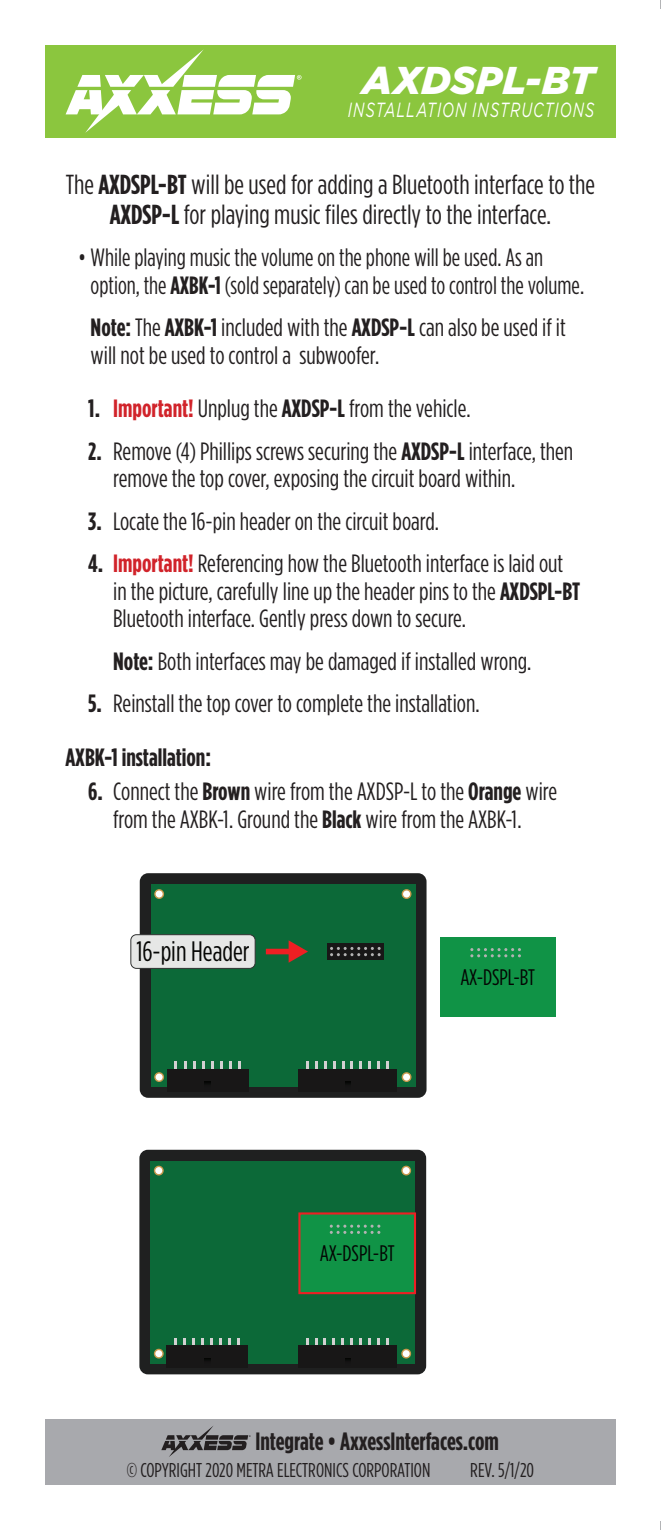
<style>
.page{position:relative;width:661px;height:1530px;background:#fff}
.page>*{position:absolute;margin:0;border:0;box-sizing:border-box;transform-origin:0 0}
.t1{font:italic 900 38.75px "Gotham";letter-spacing:.005em;color:#fff}
.t2{font:28px "Gotham Condensed";color:#040503}
.t3{font:27.5px/30px "Gotham Condensed";color:#231f20;text-align:center}
.t4{font:25px/27.5px "Gotham Condensed";color:#231f20}
.t5{font:700 25px "Gotham Condensed";color:#231f20}
.t6{font:22.5px "Gotham Condensed";letter-spacing:-.005em;color:#040503}
.t7{font:italic 20.5px "Gotham";letter-spacing:.07em;color:#fff;scale:.7 1}
.t8{font:20px "Gotham Condensed";color:#231f20}
.s1{font-weight:700}
.s2{font-weight:700;color:#d1232a}
</style>
<div class="page">
<div style="left:45px;top:45px;width:570px;height:92px;background:#8bc63e"></div>
<svg style="left:66px;top:49px;width:235px;height:84px"></svg>
<div style="left:45px;top:1420px;width:570px;height:65px;background:#a8a9ad"></div>
<svg style="left:161px;top:1426px;width:89px;height:31px"></svg>
<div style="left:140px;top:873px;width:286px;height:225px;background:#1f2020;border-radius:8px"></div>
<div style="left:151px;top:884px;width:264px;height:203px;background:#0c6938"></div>
<svg style="left:174px;top:1061px;width:3px;height:8px"></svg>
<svg style="left:211px;top:1061px;width:2px;height:8px"></svg>
<svg style="left:202px;top:1061px;width:2px;height:8px"></svg>
<svg style="left:193px;top:1061px;width:2px;height:8px"></svg>
<svg style="left:184px;top:1061px;width:2px;height:8px"></svg>
<svg style="left:220px;top:1061px;width:2px;height:8px"></svg>
<svg style="left:229px;top:1061px;width:2px;height:8px"></svg>
<svg style="left:238px;top:1061px;width:2px;height:8px"></svg>
<div style="left:167px;top:1069px;width:81px;height:22px;background:#181717"></div>
<svg style="left:315px;top:1061px;width:2px;height:8px"></svg>
<svg style="left:350px;top:1061px;width:3px;height:8px"></svg>
<svg style="left:342px;top:1061px;width:2px;height:8px"></svg>
<svg style="left:333px;top:1061px;width:2px;height:8px"></svg>
<svg style="left:324px;top:1061px;width:2px;height:8px"></svg>
<svg style="left:359px;top:1061px;width:3px;height:8px"></svg>
<svg style="left:368px;top:1061px;width:3px;height:8px"></svg>
<svg style="left:377px;top:1061px;width:3px;height:8px"></svg>
<svg style="left:306px;top:1061px;width:2px;height:8px"></svg>
<svg style="left:386px;top:1061px;width:2px;height:8px"></svg>
<div style="left:298px;top:1069px;width:98px;height:22px;background:#181717"></div>
<svg style="left:345px;top:1081px;width:5px;height:3px"></svg>
<svg style="left:155px;top:1073px;width:8px;height:8px"></svg>
<div style="left:154px;top:1072px;width:10px;height:10px;border:1px solid #c9984c;border-radius:50%"></div>
<svg style="left:402px;top:1073px;width:8px;height:8px"></svg>
<div style="left:401px;top:1072px;width:10px;height:10px;border:1px solid #c9984c;border-radius:50%"></div>
<svg style="left:204px;top:1081px;width:6px;height:3px"></svg>
<div style="left:155px;top:890px;width:8px;height:8px;background:#fff;border-radius:50%"></div>
<div style="left:154px;top:889px;width:10px;height:10px;border:1px solid #c9984c;border-radius:50%"></div>
<div style="left:131px;top:935px;width:124px;height:33px;background:#e6e7e6;border-radius:6px"></div>
<div style="left:130px;top:934px;width:125px;height:35px;border:1px solid #313232;border-radius:6px"></div>
<div style="left:265px;top:949px;width:26px;height:5px;background:#ee1f23"></div>
<svg style="left:288px;top:940px;width:20px;height:23px"></svg>
<svg style="left:402px;top:890px;width:8px;height:8px"></svg>
<div style="left:401px;top:889px;width:10px;height:10px;border:1px solid #c9984c;border-radius:50%"></div>
<div style="left:327px;top:944px;width:56px;height:16px;background:#181717"></div>
<svg style="left:330px;top:947px;width:50px;height:9px"></svg>
<div style="left:439px;top:937px;width:116px;height:80px;background:#109346"></div>
<svg style="left:470px;top:948px;width:50px;height:9px"></svg>
<div style="left:139px;top:1150px;width:287px;height:224px;background:#1f2020;border-radius:8px"></div>
<div style="left:150px;top:1161px;width:264px;height:202px;background:#0c6938"></div>
<svg style="left:174px;top:1338px;width:3px;height:7px"></svg>
<svg style="left:210px;top:1338px;width:3px;height:7px"></svg>
<svg style="left:201px;top:1338px;width:3px;height:7px"></svg>
<svg style="left:192px;top:1338px;width:3px;height:7px"></svg>
<svg style="left:183px;top:1338px;width:3px;height:7px"></svg>
<svg style="left:219px;top:1338px;width:3px;height:7px"></svg>
<svg style="left:228px;top:1338px;width:3px;height:7px"></svg>
<svg style="left:237px;top:1338px;width:3px;height:7px"></svg>
<div style="left:166px;top:1345px;width:82px;height:23px;background:#181717"></div>
<svg style="left:315px;top:1338px;width:2px;height:7px"></svg>
<svg style="left:350px;top:1338px;width:3px;height:7px"></svg>
<svg style="left:341px;top:1338px;width:3px;height:7px"></svg>
<svg style="left:332px;top:1338px;width:3px;height:7px"></svg>
<svg style="left:323px;top:1338px;width:3px;height:7px"></svg>
<svg style="left:359px;top:1338px;width:2px;height:7px"></svg>
<svg style="left:368px;top:1338px;width:2px;height:7px"></svg>
<svg style="left:377px;top:1338px;width:2px;height:7px"></svg>
<svg style="left:306px;top:1338px;width:2px;height:7px"></svg>
<svg style="left:386px;top:1338px;width:2px;height:7px"></svg>
<div style="left:298px;top:1345px;width:98px;height:23px;background:#181717"></div>
<svg style="left:345px;top:1358px;width:5px;height:3px"></svg>
<div style="left:154px;top:1349px;width:9px;height:9px;background:#fff;border-radius:50%"></div>
<div style="left:154px;top:1349px;width:9px;height:10px;border:1px solid #c9984c;border-radius:50%"></div>
<svg style="left:401px;top:1349px;width:9px;height:9px"></svg>
<div style="left:401px;top:1349px;width:10px;height:10px;border:1px solid #c9984c;border-radius:50%"></div>
<svg style="left:204px;top:1358px;width:6px;height:3px"></svg>
<div style="left:154px;top:1166px;width:9px;height:9px;background:#fff;border-radius:50%"></div>
<div style="left:154px;top:1166px;width:9px;height:10px;border:1px solid #c9984c;border-radius:50%"></div>
<svg style="left:401px;top:1166px;width:9px;height:9px"></svg>
<div style="left:401px;top:1166px;width:10px;height:10px;border:1px solid #c9984c;border-radius:50%"></div>
<div style="left:299px;top:1213px;width:115px;height:80px;background:#109346"></div>
<div style="left:298px;top:1212px;width:117px;height:82px;border:2px solid #ee1f23"></div>
<svg style="left:329px;top:1224px;width:51px;height:10px"></svg>
<h1 class="t1" style="left:362px;top:58px;width:234px">AXDSPL-BT</h1>
<p class="t7" style="left:347px;top:99px;width:353px">INSTALLATION INSTRUCTIONS</p>
<p class="t3" style="left:66px;top:169px;width:530px">The <span class="s1">AXDSPL-BT</span> will be used for adding a Bluetooth interface to the<br><span class="s1">AXDSP-L</span> for playing music files directly to the interface.</p>
<p class="t4" style="left:91px;top:243px;width:494px;text-indent:-12px">• While playing music the volume on the phone will be used. As an option, the <span class="s1">AXBK-1</span> (sold separately) can be used to control the volume.</p>
<p class="t4" style="left:91px;top:313px;width:476px"><span class="s1">Note:</span> The <span class="s1">AXBK-1</span> included with the <span class="s1">AXDSP-L</span> can also be used if it will not be used to control a subwoofer.</p>
<p class="t4" style="left:88px;top:394px;width:383px"><span class="s1">1.</span> <span class="s2">Important!</span> Unplug the <span class="s1">AXDSP-L</span> from the vehicle.</p>
<p class="t4" style="left:113px;top:437px;width:461px;text-indent:-25px"><span class="s1">2.</span> Remove (4) Phillips screws securing the <span class="s1">AXDSP-L</span> interface, then remove the top cover, exposing the circuit board within.</p>
<p class="t4" style="left:88px;top:507px;width:352px"><span class="s1">3.</span> Locate the 16-pin header on the circuit board.</p>
<p class="t4" style="left:113px;top:549px;width:468px;text-indent:-25px"><span class="s1">4.</span> <span class="s2">Important!</span> Referencing how the Bluetooth interface is laid out in the picture, carefully line up the header pins to the <span class="s1">AXDSPL-BT<br></span>Bluetooth interface. Gently press down to secure.</p>
<p class="t4" style="left:113px;top:647px;width:419px"><span class="s1">Note:</span> Both interfaces may be damaged if installed wrong.</p>
<p class="t4" style="left:66px;top:676px;width:415px;line-height:53.8px;text-indent:22px"><span class="s1">5.</span> Reinstall the top cover to complete the installation.<br><span class="s1">AXBK-1 installation:</span></p>
<p class="t4" style="left:88px;top:777px;width:470px;text-align:center"><span class="s1">6.</span> Connect the <span class="s1">Brown</span> wire from the AXDSP-L to the <span class="s1">Orange</span> wire from the AXBK-1. Ground the <span class="s1">Black</span> wire from the AXBK-1.</p>
<p class="t2" style="left:136px;top:936px;width:114px">16-pin Header</p>
<p class="t6" style="left:460px;top:965px;width:76px">AX-DSPL-BT</p>
<p class="t6" style="left:319px;top:1241px;width:76px">AX-DSPL-BT</p>
<p class="t5" style="left:255px;top:1427px;width:245px">Integrate • AxxessInterfaces.com</p>
<p class="t8" style="left:127px;top:1459px;width:305px">© COPYRIGHT 2020 METRA ELECTRONICS CORPORATION</p>
<p class="t8" style="left:470px;top:1459px;width:65px">REV. 5/1/20</p>
</div>
